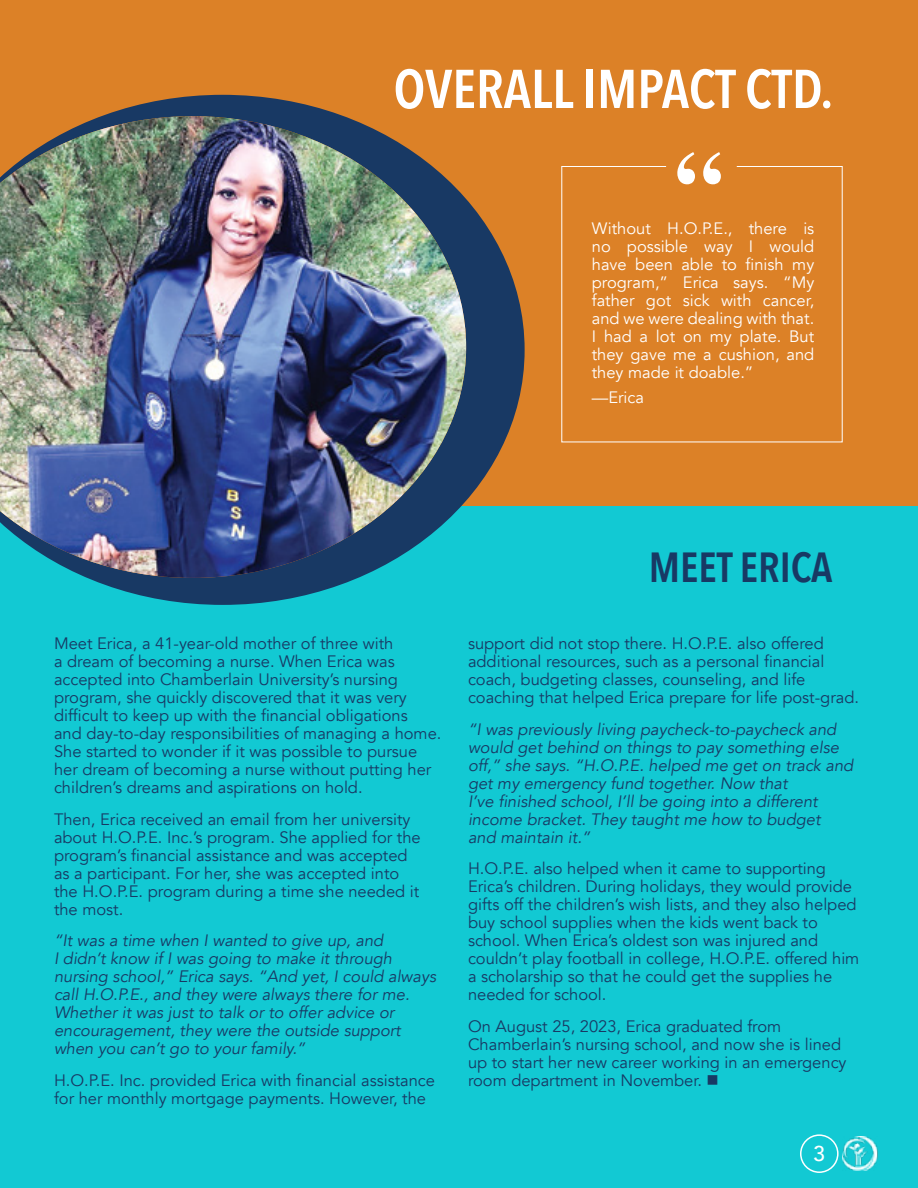
<style>
.page{position:relative;width:918px;height:1188px;background:#fff}
.page>*{position:absolute;margin:0;border:0;box-sizing:border-box;transform-origin:0 0}
.t1{font:700 96px "Times";color:#fff}
.t2{font:600 54px "Avenir Next Condensed";color:#fff}
.t3{font:600 42px "Avenir Next Condensed";color:#183964}
.t4{font:500 21.45px "Avenir";color:#fff}
.t5{font:16.5px/18px "Avenir";color:#183964}
.t6{font:italic 16.5px/18px "Avenir";color:#183964}
.t7{font:16.5px/18px "Avenir";color:#fff;text-align:justify}
</style>
<div class="page">
<div style="left:0;top:294px;width:918px;height:894px;background:#12c9d3"></div>
<div style="left:0;top:0;width:918px;height:505px;background:#dc8127"></div>
<svg style="left:88px;top:95px;width:437px;height:510px"></svg>
<img style="left:0;top:116px;width:466px;height:462px">
<div style="left:800px;top:1134px;width:39px;height:39px;border:2px solid #fff;border-radius:50%"></div>
<img style="left:842px;top:1136px;width:36px;height:35px">
<svg style="left:561px;top:166px;width:282px;height:276px"></svg>
<h2 class="t2" style="left:393px;top:42px;width:441px">OVERALL IMPACT CTD.</h2>
<h1 class="t1" style="left:674px;top:94px;width:49px">“</h1>
<p class="t7" style="left:592px;top:220px;width:224px">Without H.O.P.E., there is no possible way I would have been able to finish my program,” Erica says. “My father got sick with cancer, and we were dealing with that.<br>I had a lot on my plate. But they gave me a cushion, and they made it doable.”</p>
<p class="t7" style="left:592px;top:389px;width:54px">—Erica</p>
<p class="t5" style="left:54px;top:635px;width:389px">Meet Erica, a 41-year-old mother of three with<br>a dream of becoming a nurse. When Erica was accepted into Chamberlain University’s nursing program, she quickly discovered that it was very difficult to keep up with the financial obligations<br>and day-to-day responsibilities of managing a home.<br>She started to wonder if it was possible to pursue her dream of becoming a nurse without putting her children’s dreams and aspirations on hold.</p>
<p class="t5" style="left:54px;top:810px;width:368px">Then, Erica received an email from her university about H.O.P.E. Inc.’s program. She applied for the program’s financial assistance and was accepted as a participant. For her, she was accepted into the H.O.P.E. program during a time she needed it the most.</p>
<p class="t6" style="left:54px;top:932px;width:384px">“It was a time when I wanted to give up, and<br>I didn’t know if I was going to make it through nursing school,” Erica says. “And yet, I could always call H.O.P.E., and they were always there for me.<br>Whether it was just to talk or to offer advice or encouragement, they were the outside support when you can’t go to your family.”</p>
<p class="t5" style="left:54px;top:1071px;width:383px">H.O.P.E. Inc. provided Erica with financial assistance for her monthly mortgage payments. However, the</p>
<h3 class="t3" style="left:649px;top:531px;width:185px">MEET ERICA</h3>
<p class="t5" style="left:468px;top:635px;width:393px">support did not stop there. H.O.P.E. also offered additional resources, such as a personal financial coach, budgeting classes, counseling, and life coaching that helped Erica prepare for life post-grad.</p>
<p class="t6" style="left:468px;top:720px;width:387px">“I was previously living paycheck-to-paycheck and would get behind on things to pay something else off,” she says. “H.O.P.E. helped me get on track and get my emergency fund together. Now that<br>I’ve finished school, I’ll be going into a different income bracket. They taught me how to budget<br>and maintain it.”</p>
<p class="t5" style="left:468px;top:860px;width:393px">H.O.P.E. also helped when it came to supporting Erica’s children. During holidays, they would provide gifts off the children’s wish lists, and they also helped buy school supplies when the kids went back to school. When Erica’s oldest son was injured and couldn’t play football in college, H.O.P.E. offered him a scholarship so that he could get the supplies he needed for school.</p>
<p class="t5" style="left:468px;top:1017px;width:380px">On August 25, 2023, Erica graduated from Chamberlain’s nursing school, and now she is lined up to start her new career working in an emergency room department in November. ■</p>
<h3 class="t4" style="left:813px;top:1135px;width:13px">3</h3>
</div>
